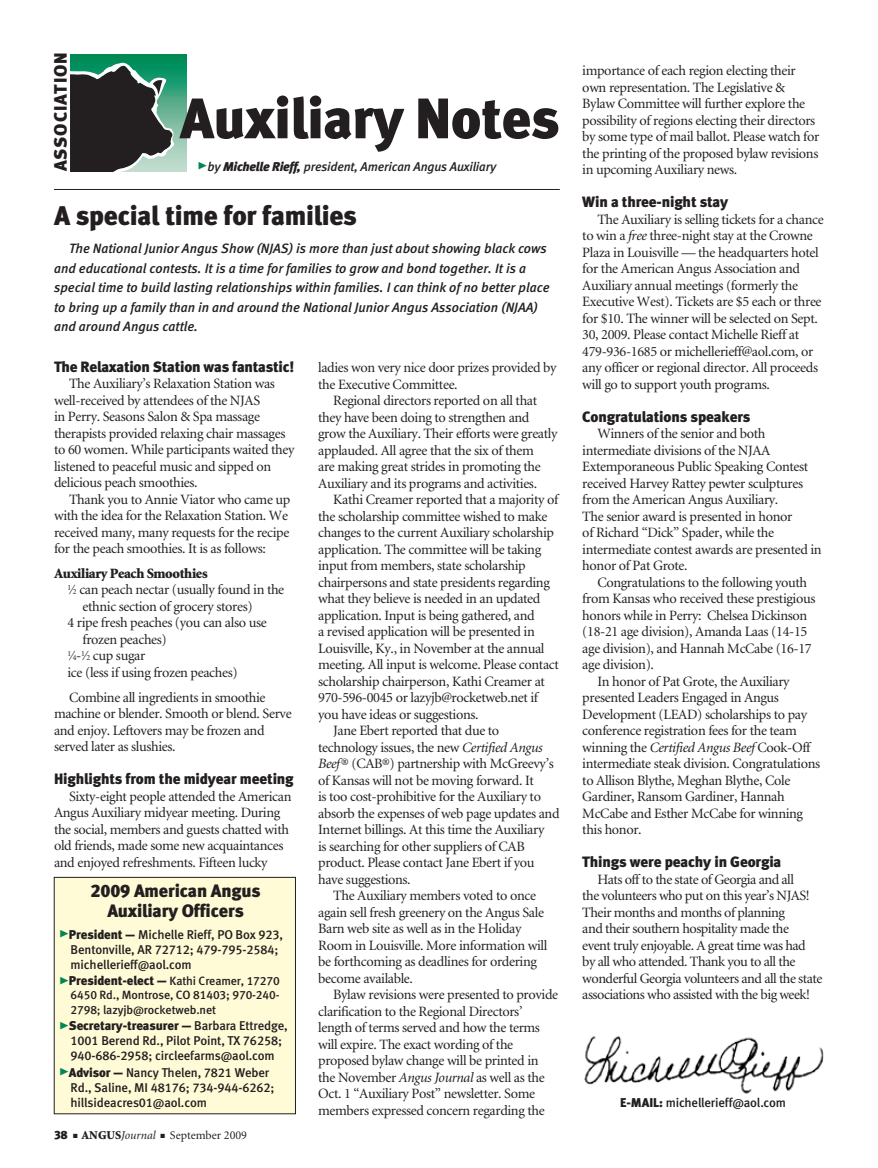
<style>
.page{position:relative;width:878px;height:1168px;background:#fff}
.page>*{position:absolute;margin:0;border:0;box-sizing:border-box;transform-origin:0 0}
.t1{font:57px "Meta Black LF";letter-spacing:-.01em;color:#231f20}
.column_headline{font:27px "Meta Black LF";letter-spacing:-.01em;color:#231f20}
.t2{font:18px/19.5px "Meta Black LF";letter-spacing:-.01em;color:#231f20;text-align:center}
.subhead{font:15px "Meta Black LF";letter-spacing:-.01em;color:#231f20}
.body_text{font:14.25px/16.5px "Minion";letter-spacing:-.025em;color:#231f20}
.t3{font:900 14.25px "Minion";letter-spacing:-.025em;color:#231f20}
.column_intro{font:italic 13.5px/19.5px "Meta Medium LF";color:#231f20}
.t4{font:12.75px/15px "Meta Medium LF";letter-spacing:-.01em;color:#231f20}
.t5{font:italic 12.75px "Meta Medium LF";letter-spacing:-.01em;color:#231f20}
.t6{font:12px/13.5px "Meta Medium LF";letter-spacing:-.01em;color:#231f20;text-align:right}
.t7{font:12px "Minion";color:#231f20}
.s1{font-family:"Meta Black Caps Expert";font-style:normal;font-size:21px;color:#008751}
.s2{font-family:"Meta Black LF"}
.s3{font-size:7.8px}
.s4{font-family:"Meta Black Caps Expert";font-size:21px;color:#008751}
.s5{font-family:"Meta Black LF";font-size:12.75px}
.s6{font-weight:900}
.s7{font-style:italic}
</style>
<div class="page">
<svg style="left:70px;top:54px;width:117px;height:117px;background:#42a57f"></svg>
<svg style="left:70px;top:61px;width:104px;height:110px;background:#3a4d46"></svg>
<hr style="left:54px;top:189px;width:506px;height:1px;background:#231f20">
<img style="left:584px;top:1036px;width:240px;height:58px">
<div style="left:54px;top:877px;width:241px;height:237px;background:#fffbd6"></div>
<div style="left:54px;top:877px;width:242px;height:237px;border:1px solid #231f20"></div>
<p class="t2" style="left:51px;top:171px;width:118px;rotate:-90deg">Association</p>
<p class="t1" style="left:180px;top:84px;width:381px">Auxiliary Notes</p>
<p class="t5" style="left:197px;top:159px;width:301px"><span class="s1">@</span>by <span class="s2">Michelle Rieff,</span> president, American Angus Auxiliary</p>
<p class="column_headline" style="left:54px;top:199px;width:304px">A special time for families</p>
<p class="column_intro" style="left:54px;top:238px;width:497px;text-indent:15px">The National Junior Angus Show (NJAS) is more than just about showing black cows and educational contests. It is a time for families to grow and bond together. It is a special time to build lasting relationships within families. I can think of no better place to bring up a family than in and around the National Junior Angus Association (NJAA) and around Angus cattle.</p>
<p class="subhead" style="left:54px;top:357px;width:242px">The Relaxation Station was fantastic!</p>
<p class="body_text" style="left:54px;top:376px;width:242px;text-indent:15px">The Auxiliary’s Relaxation Station was well-received by attendees of the NJAS<br>in Perry. Seasons Salon &amp; Spa massage therapists provided relaxing chair massages to 60 women. While participants waited they listened to peaceful music and sipped on delicious peach smoothies.</p>
<p class="body_text" style="left:54px;top:491px;width:238px;text-indent:15px">Thank you to Annie Viator who came up with the idea for the Relaxation Station. We received many, many requests for the recipe for the peach smoothies. It is as follows:</p>
<p class="t3" style="left:54px;top:566px;width:155px">Auxiliary Peach Smoothies</p>
<p class="body_text" style="left:82px;top:582px;width:203px;text-indent:-15px"><sup>1</sup>⁄<span class="s3">2</span> can peach nectar (usually found in the ethnic section of grocery stores)</p>
<p class="body_text" style="left:82px;top:615px;width:186px;text-indent:-15px">4 ripe fresh peaches (you can also use frozen peaches)</p>
<p class="body_text" style="left:68px;top:648px;width:79px"><sup>1</sup>⁄<span class="s3">4</span>-<sup>1</sup>⁄<span class="s3">2</span> cup sugar</p>
<p class="body_text" style="left:68px;top:664px;width:172px">ice (less if using frozen peaches)</p>
<p class="body_text" style="left:54px;top:689px;width:239px;text-indent:15px">Combine all ingredients in smoothie machine or blender. Smooth or blend. Serve and enjoy. Leftovers may be frozen and served later as slushies.</p>
<p class="subhead" style="left:54px;top:770px;width:241px">Highlights from the midyear meeting</p>
<p class="body_text" style="left:54px;top:788px;width:239px;text-indent:15px">Sixty-eight people attended the American Angus Auxiliary midyear meeting. During the social, members and guests chatted with old friends, made some new acquaintances and enjoyed refreshments. Fifteen lucky</p>
<p class="t2" style="left:91px;top:881px;width:171px">2009 American Angus<br>Auxiliary Officers</p>
<p class="t4" style="left:70px;top:926px;width:214px;text-indent:-12px"><span class="s4">@</span><span class="s2">President —</span> Michelle Rieff, PO Box 923,<br>Bentonville, AR 72712; 479-795-2584; michellerieff@aol.com</p>
<p class="t6" style="left:58px;top:974px;width:223px"><span class="s4">@</span><span class="s5">President-elect —</span> Kathi Creamer, 17270<br>6450 Rd., Montrose, CO 81403; 970-240-</p>
<p class="t6" style="left:70px;top:1002px;width:147px">2798; lazyjb@rocketweb.net</p>
<p class="t4" style="left:58px;top:1018px;width:231px;text-align:center"><span class="s4">@</span><span class="s2">Secretary-treasurer —</span> Barbara Ettredge,<br>1001 Berend Rd., Pilot Point, TX 76258;<br>940-686-2958; circleefarms@aol.com</p>
<p class="t4" style="left:70px;top:1064px;width:205px;text-indent:-12px"><span class="s4">@</span><span class="s2">Advisor —</span> Nancy Thelen, 7821 Weber<br>Rd., Saline, MI 48176; 734-944-6262; hillsideacres01@aol.com</p>
<p class="t7" style="left:54px;top:1129px;width:194px"><span class="s2">38</span> ■ <span class="s6">ANGUS</span><span class="s7">Journal</span> ■ September 2009</p>
<p class="body_text" style="left:318px;top:360px;width:240px">ladies won very nice door prizes provided by the Executive Committee.</p>
<p class="body_text" style="left:318px;top:393px;width:241px;text-indent:15px">Regional directors reported on all that they have been doing to strengthen and grow the Auxiliary. Their efforts were greatly applauded. All agree that the six of them<br>are making great strides in promoting the Auxiliary and its programs and activities.</p>
<p class="body_text" style="left:318px;top:492px;width:242px;text-indent:15px">Kathi Creamer reported that a majority of the scholarship committee wished to make changes to the current Auxiliary scholarship application. The committee will be taking input from members, state scholarship chairpersons and state presidents regarding what they believe is needed in an updated application. Input is being gathered, and<br>a revised application will be presented in Louisville, Ky., in November at the annual meeting. All input is welcome. Please contact scholarship chairperson, Kathi Creamer at 970-596-0045 or lazyjb@rocketweb.net if you have ideas or suggestions.</p>
<p class="body_text" style="left:318px;top:723px;width:243px;text-indent:15px">Jane Ebert reported that due to technology issues, the new <span class="s7">Certified Angus Beef</span>® (CAB®) partnership with McGreevy’s of Kansas will not be moving forward. It<br>is too cost-prohibitive for the Auxiliary to absorb the expenses of web page updates and Internet billings. At this time the Auxiliary<br>is searching for other suppliers of CAB product. Please contact Jane Ebert if you have suggestions.</p>
<p class="body_text" style="left:318px;top:888px;width:231px;text-indent:15px">The Auxiliary members voted to once again sell fresh greenery on the Angus Sale Barn web site as well as in the Holiday Room in Louisville. More information will be forthcoming as deadlines for ordering become available.</p>
<p class="body_text" style="left:318px;top:987px;width:241px;text-indent:15px">Bylaw revisions were presented to provide clarification to the Regional Directors’ length of terms served and how the terms will expire. The exact wording of the proposed bylaw change will be printed in the November <span class="s7">Angus Journal</span> as well as the Oct. 1 “Auxiliary Post” newsletter. Some members expressed concern regarding the</p>
<p class="body_text" style="left:582px;top:63px;width:238px">importance of each region electing their own representation. The Legislative &amp; Bylaw Committee will further explore the possibility of regions electing their directors by some type of mail ballot. Please watch for the printing of the proposed bylaw revisions in upcoming Auxiliary news.</p>
<p class="subhead" style="left:582px;top:193px;width:147px">Win a three-night stay</p>
<p class="body_text" style="left:582px;top:211px;width:243px;text-indent:15px">The Auxiliary is selling tickets for a chance to win a <span class="s7">free</span> three-night stay at the Crowne Plaza in Louisville — the headquarters hotel for the American Angus Association and Auxiliary annual meetings (formerly the Executive West). Tickets are $5 each or three for $10. The winner will be selected on Sept.<br>30, 2009. Please contact Michelle Rieff at 479-936-1685 or michellerieff@aol.com, or any officer or regional director. All proceeds will go to support youth programs.</p>
<p class="subhead" style="left:582px;top:407px;width:170px">Congratulations speakers</p>
<p class="body_text" style="left:582px;top:426px;width:241px;text-indent:15px">Winners of the senior and both intermediate divisions of the NJAA Extemporaneous Public Speaking Contest received Harvey Rattey pewter sculptures from the American Angus Auxiliary.<br>The senior award is presented in honor<br>of Richard “Dick” Spader, while the intermediate contest awards are presented in honor of Pat Grote.</p>
<p class="body_text" style="left:582px;top:574px;width:235px;text-indent:15px">Congratulations to the following youth from Kansas who received these prestigious honors while in Perry: Chelsea Dickinson (18-21 age division), Amanda Laas (14-15 age division), and Hannah McCabe (16-17 age division).</p>
<p class="body_text" style="left:582px;top:673px;width:239px;text-indent:15px">In honor of Pat Grote, the Auxiliary presented Leaders Engaged in Angus Development (LEAD) scholarships to pay conference registration fees for the team winning the <span class="s7">Certified Angus Beef</span> Cook-Off intermediate steak division. Congratulations to Allison Blythe, Meghan Blythe, Cole Gardiner, Ransom Gardiner, Hannah McCabe and Esther McCabe for winning this honor.</p>
<p class="subhead" style="left:582px;top:853px;width:200px">Things were peachy in Georgia</p>
<p class="body_text" style="left:582px;top:871px;width:241px;text-indent:15px">Hats off to the state of Georgia and all<br>the volunteers who put on this year’s NJAS!<br>Their months and months of planning<br>and their southern hospitality made the<br>event truly enjoyable. A great time was had by all who attended. Thank you to all the wonderful Georgia volunteers and all the state associations who assisted with the big week!</p>
<p class="t4" style="left:620px;top:1095px;width:167px"><span class="s2">e-mail:</span> michellerieff@aol.com</p>
</div>
